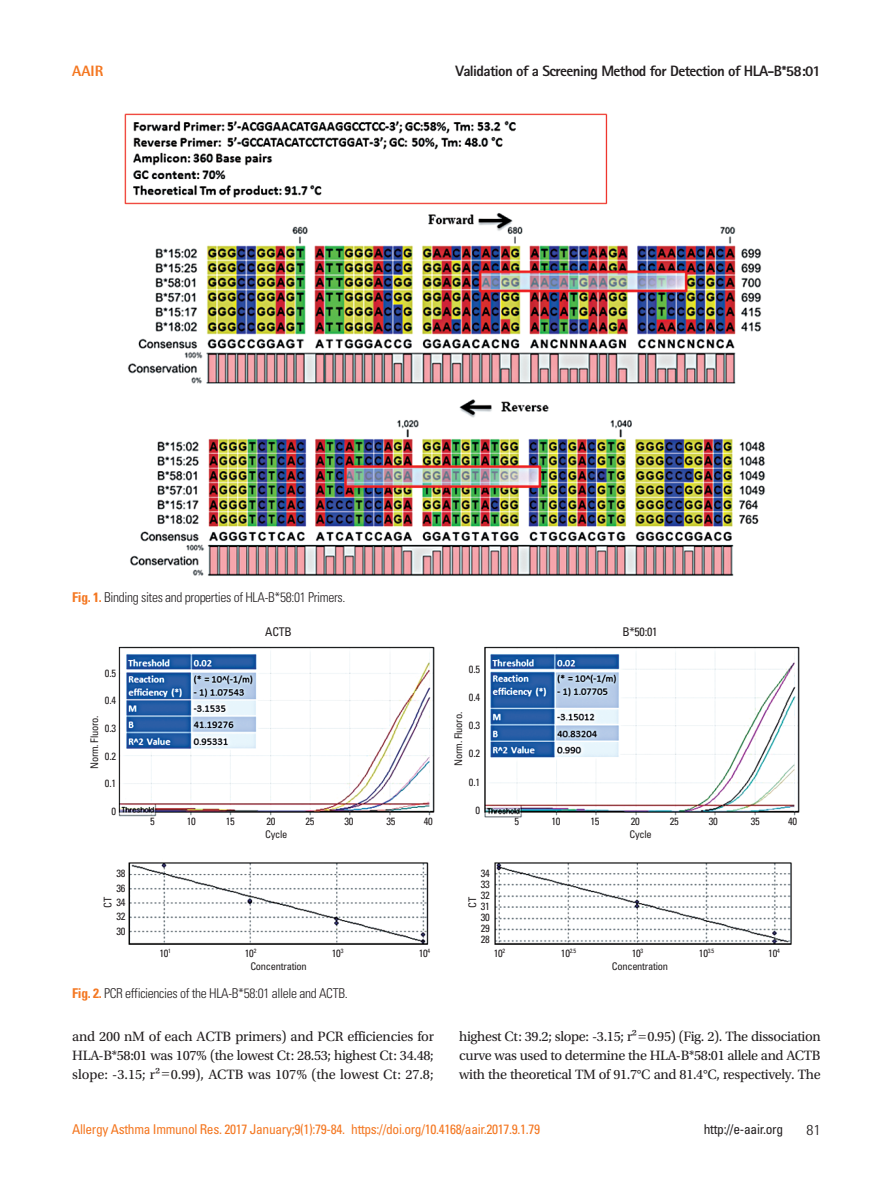
<style>
.page{position:relative;width:893px;height:1191px;background:#fff}
.page>*{position:absolute;margin:0;border:0;box-sizing:border-box;transform-origin:0 0}
.t1{font:300 15.75px "Rotis Semi Sans Std";color:#231f20}
.t2{font:800 15px "Rotis Sans Serif Std";letter-spacing:-.04em;color:#231f20}
.t3{font:800 15px "Rotis Semi Sans Std";color:#f47721}
.본문{font:14.25px/18.8px "Utopia Std";letter-spacing:-.025em;color:#231f20;text-align:justify}
.표그림캡션{font:300 condensed 13.5px "Univers LT Std";letter-spacing:-.025em;color:#231f20}
.t4{font:condensed 13.5px "Univers LT Std";letter-spacing:-.025em;color:#f47721}
.t5{font:condensed 13.5px "Univers LT Std";letter-spacing:-.02em;color:#231f20}
.그림지문{font:condensed 12px "Univers LT Std";letter-spacing:-.025em;color:#231f20}
.그림지문-2{font:condensed 10.5px "Univers LT Std";letter-spacing:-.025em;color:#231f20}
.그림지문-3{font:condensed 6.15px "Univers LT Std";color:#231f20}
.s1{font-weight:700;color:#f47721}
.s2{font-size:10.5px}
.s3{font-family:"Dotum"}
</style>
<div class="page">
<img style="left:124px;top:113px;width:641px;height:463px">
<img style="left:118px;top:646px;width:682px;height:299px">
<p class="t3" style="left:72px;top:62px;width:33px">AAIR</p>
<p class="t2" style="left:456px;top:62px;width:367px">Validation of a Screening Method for Detection of HLA-B*58:01</p>
<p class="표그림캡션" style="left:72px;top:589px;width:275px"><span class="s1">Fig. 1.</span> Binding sites and properties of HLA-B*58:01 Primers.</p>
<p class="그림지문" style="left:265px;top:624px;width:28px">ACTB</p>
<p class="그림지문" style="left:623px;top:624px;width:36px">B*50:01</p>
<p class="그림지문-2" style="left:469px;top:662px;width:13px">0.5</p>
<p class="그림지문-2" style="left:469px;top:691px;width:13px">0.4</p>
<p class="그림지문-2" style="left:469px;top:719px;width:13px">0.3</p>
<p class="그림지문-2" style="left:469px;top:747px;width:13px">0.2</p>
<p class="그림지문-2" style="left:469px;top:775px;width:13px">0.1</p>
<p class="그림지문-2" style="left:475px;top:803px;width:6px">0</p>
<p class="그림지문-2" style="left:105px;top:666px;width:13px">0.5</p>
<p class="그림지문-2" style="left:105px;top:694px;width:13px">0.4</p>
<p class="그림지문-2" style="left:105px;top:721px;width:13px">0.3</p>
<p class="그림지문-2" style="left:105px;top:749px;width:13px">0.2</p>
<p class="그림지문-2" style="left:105px;top:777px;width:13px">0.1</p>
<p class="그림지문-2" style="left:111px;top:804px;width:6px">0</p>
<p class="그림지문-2" style="left:88px;top:769px;width:55px;rotate:-90deg">Norm. Fluoro.</p>
<p class="그림지문-2" style="left:452px;top:765px;width:55px;rotate:-90deg">Norm. Fluoro.</p>
<p class="그림지문-2" style="left:150px;top:815px;width:6px">5</p>
<p class="그림지문-2" style="left:187px;top:815px;width:11px">10</p>
<p class="그림지문-2" style="left:226px;top:815px;width:11px">15</p>
<p class="그림지문-2" style="left:266px;top:815px;width:11px">20</p>
<p class="그림지문-2" style="left:305px;top:815px;width:11px">25</p>
<p class="그림지문-2" style="left:344px;top:815px;width:11px">30</p>
<p class="그림지문-2" style="left:386px;top:815px;width:11px">35</p>
<p class="그림지문-2" style="left:424px;top:815px;width:11px">40</p>
<p class="그림지문-2" style="left:514px;top:815px;width:6px">5</p>
<p class="그림지문-2" style="left:551px;top:815px;width:11px">10</p>
<p class="그림지문-2" style="left:590px;top:815px;width:11px">15</p>
<p class="그림지문-2" style="left:631px;top:815px;width:11px">20</p>
<p class="그림지문-2" style="left:670px;top:815px;width:11px">25</p>
<p class="그림지문-2" style="left:709px;top:815px;width:11px">30</p>
<p class="그림지문-2" style="left:751px;top:815px;width:11px">35</p>
<p class="그림지문-2" style="left:788px;top:815px;width:11px">40</p>
<p class="그림지문-2" style="left:265px;top:827px;width:24px">Cycle</p>
<p class="그림지문-2" style="left:629px;top:827px;width:24px">Cycle</p>
<p class="그림지문-2" style="left:116px;top:867px;width:11px">38</p>
<p class="그림지문-2" style="left:116px;top:881px;width:11px">36</p>
<p class="그림지문-2" style="left:116px;top:895px;width:11px">34</p>
<p class="그림지문-2" style="left:116px;top:910px;width:11px">32</p>
<p class="그림지문-2" style="left:116px;top:924px;width:11px">30</p>
<p class="그림지문-2" style="left:481px;top:867px;width:11px">34</p>
<p class="그림지문-2" style="left:481px;top:878px;width:11px">33</p>
<p class="그림지문-2" style="left:481px;top:889px;width:11px">32</p>
<p class="그림지문-2" style="left:481px;top:900px;width:11px">31</p>
<p class="그림지문-2" style="left:481px;top:911px;width:11px">30</p>
<p class="그림지문-2" style="left:481px;top:922px;width:11px">29</p>
<p class="그림지문-2" style="left:481px;top:933px;width:11px">28</p>
<p class="그림지문-2" style="left:101px;top:908px;width:12px;rotate:-90deg">CT</p>
<p class="그림지문-2" style="left:466px;top:908px;width:12px;rotate:-90deg">CT</p>
<p class="그림지문-2" style="left:159px;top:947px;width:13px">10<sup>1</sup></p>
<p class="그림지문-2" style="left:245px;top:947px;width:13px">10<sup>2</sup></p>
<p class="그림지문-2" style="left:332px;top:947px;width:13px">10<sup>3</sup></p>
<p class="그림지문-2" style="left:419px;top:947px;width:13px">10<sup>4</sup></p>
<p class="그림지문-2" style="left:250px;top:959px;width:58px">Concentration</p>
<p class="표그림캡션" style="left:72px;top:985px;width:277px"><span class="s1">Fig. 2.</span> PCR efficiencies of the HLA-B*58:01 allele and ACTB.</p>
<p class="그림지문-2" style="left:494px;top:947px;width:13px">10<sup>2</sup></p>
<p class="그림지문-3" style="left:561px;top:947px;width:17px"><span class="s2">10</span>2.5</p>
<p class="그림지문-2" style="left:632px;top:947px;width:13px">10<sup>3</sup></p>
<p class="그림지문-3" style="left:699px;top:947px;width:17px"><span class="s2">10</span>3.5</p>
<p class="그림지문-2" style="left:768px;top:947px;width:13px">10<sup>4</sup></p>
<p class="그림지문-2" style="left:612px;top:959px;width:58px">Concentration</p>
<p class="본문" style="left:72px;top:1027px;width:363px">and 200 nM of each ACTB primers) and PCR efficiencies for HLA-B*58:01 was 107% (the lowest Ct: 28.53; highest Ct: 34.48; slope: -3.15; r²<span class="s3">=</span>0.99), ACTB was 107% (the lowest Ct: 27.8;</p>
<p class="본문" style="left:459px;top:1027px;width:363px">highest Ct: 39.2; slope: -3.15; r²<span class="s3">=</span>0.95) (Fig. 2). The dissociation curve was used to determine the HLA-B*58:01 allele and ACTB with the theoretical TM of 91.7°C and 81.4°C, respectively. The</p>
<p class="t4" style="left:72px;top:1120px;width:469px">Allergy Asthma Immunol Res. 2017 January;9(1):79-84. https://doi.org/10.4168/aair.2017.9.1.79</p>
<p class="t5" style="left:704px;top:1120px;width:81px">http://e-aair.org</p>
<p class="t1" style="left:806px;top:1120px;width:16px">81</p>
</div>
